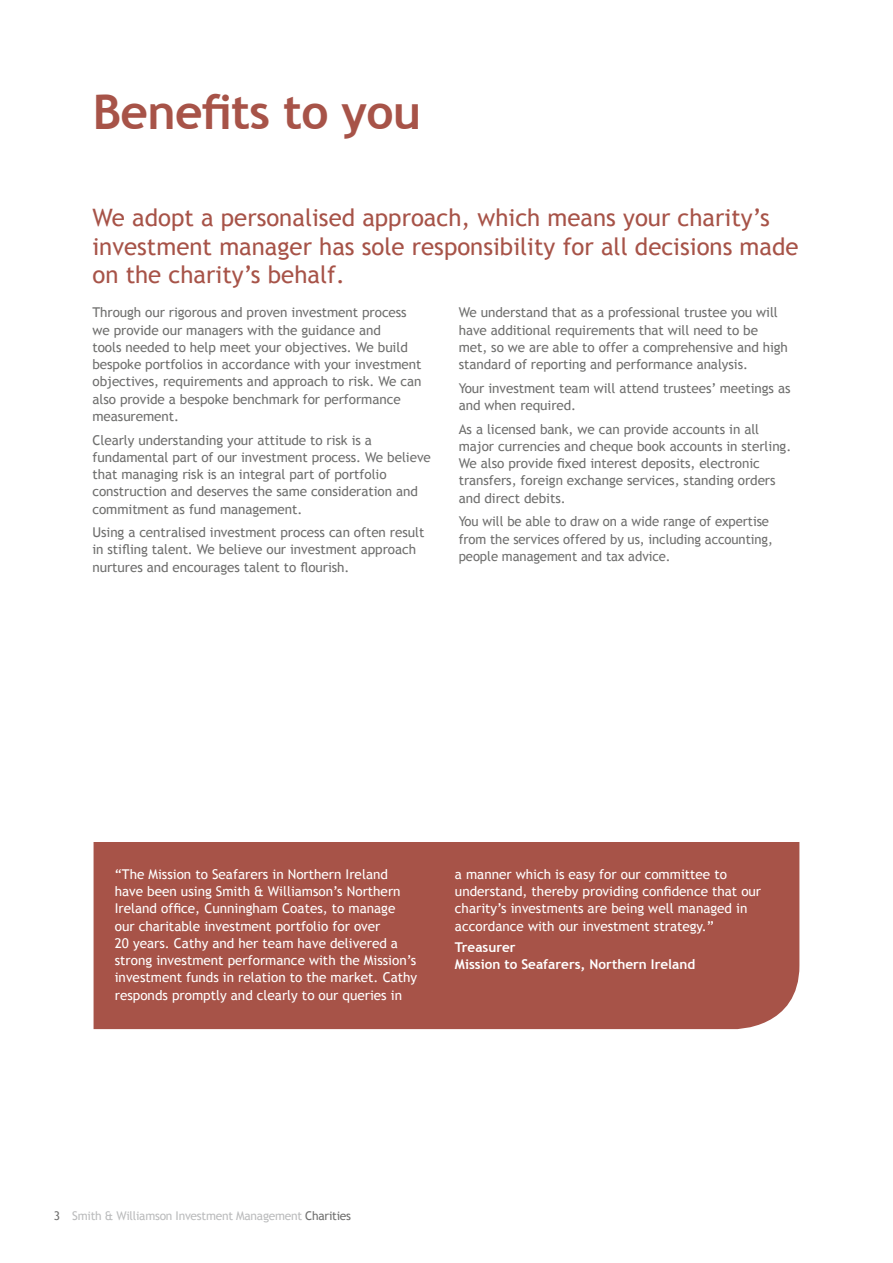
<style>
.page{position:relative;width:893px;height:1263px;background:#fff}
.page>*{position:absolute;margin:0;border:0;box-sizing:border-box;transform-origin:0 0}
.t1{font:700 48px "Trebuchet MS";letter-spacing:-.015em;color:#a75348}
.t2{font:24px/28.5px "Trebuchet MS";color:#a75348}
.t3{font:13.5px/17.2px "Trebuchet MS";letter-spacing:-.005em;color:#6f6f6e}
.t4{font:13.5px/17.2px "Trebuchet MS";color:#fff}
.t5{font:700 13.5px/17.2px "Trebuchet MS";color:#fff}
.t6{font:12px "Trebuchet MS";letter-spacing:-.02em;color:#bbbcbd}
.s1{color:#6f6f6e}
</style>
<div class="page">
<div style="left:94px;top:842px;width:705px;height:187px;background:#a75348"></div>
<h1 class="t1" style="left:93px;top:82px;width:330px">Benefits to you</h1>
<h2 class="t2" style="left:92px;top:204px;width:708px">We adopt a personalised approach, which means your charity’s investment manager has sole responsibility for all decisions made on the charity’s behalf.</h2>
<p class="t3" style="left:92px;top:304px;width:331px">Through our rigorous and proven investment process we provide our managers with the guidance and<br>tools needed to help meet your objectives. We build bespoke portfolios in accordance with your investment objectives, requirements and approach to risk. We can also provide a bespoke benchmark for performance measurement.</p>
<p class="t3" style="left:92px;top:431px;width:340px">Clearly understanding your attitude to risk is a fundamental part of our investment process. We believe that managing risk is an integral part of portfolio construction and deserves the same consideration and commitment as fund management.</p>
<p class="t3" style="left:92px;top:524px;width:333px">Using a centralised investment process can often result in stifling talent. We believe our investment approach nurtures and encourages talent to flourish.</p>
<p class="t3" style="left:459px;top:304px;width:331px">We understand that as a professional trustee you will have additional requirements that will need to be met, so we are able to offer a comprehensive and high standard of reporting and performance analysis.</p>
<p class="t3" style="left:459px;top:379px;width:333px">Your investment team will attend trustees’ meetings as and when required.</p>
<p class="t3" style="left:459px;top:420px;width:334px">As a licensed bank, we can provide accounts in all major currencies and cheque book accounts in sterling.<br>We also provide fixed interest deposits, electronic transfers, foreign exchange services, standing orders and direct debits.</p>
<p class="t3" style="left:459px;top:513px;width:316px">You will be able to draw on a wide range of expertise from the services offered by us, including accounting, people management and tax advice.</p>
<p class="t4" style="left:115px;top:865px;width:304px">“The Mission to Seafarers in Northern Ireland have been using Smith &amp; Williamson’s Northern Ireland office, Cunningham Coates, to manage our charitable investment portfolio for over<br>20 years. Cathy and her team have delivered a strong investment performance with the Mission’s investment funds in relation to the market. Cathy responds promptly and clearly to our queries in</p>
<p class="t4" style="left:455px;top:865px;width:308px">a manner which is easy for our committee to understand, thereby providing confidence that our charity’s investments are being well managed in accordance with our investment strategy.”</p>
<p class="t5" style="left:455px;top:939px;width:242px">Treasurer<br>Mission to Seafarers, Northern Ireland</p>
<p class="t6" style="left:54px;top:1208px;width:299px"><span class="s1">3</span> Smith &amp; Williamson Investment Management <span class="s1">Charities</span></p>
</div>
